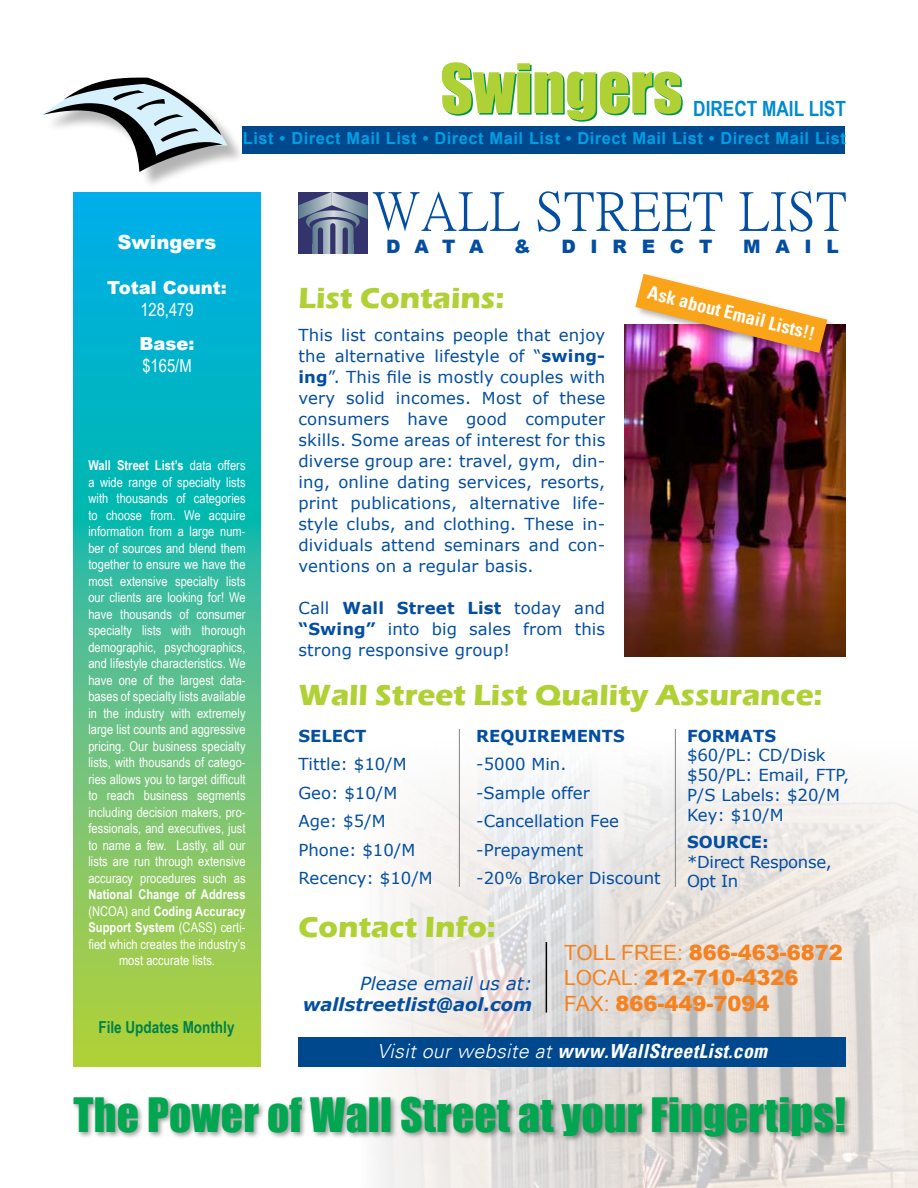
<style>
.page{position:relative;width:918px;height:1188px;background:#fff}
.page>*{position:absolute;margin:0;border:0;box-sizing:border-box;transform-origin:0 0}
.t1{font:63px "Impact";color:#009449}
.t2{font:53.85px "P Ming Li U";letter-spacing:.01em;color:#034ea2}
.t3{font:43.5px "Impact";letter-spacing:.005em;color:#00a650}
.t4{font:700 30px "Eras ITC";color:#b0d135}
.t5{font:900 21px/25.2px "Arial";color:#f5821f}
.t6{font:700 21px "Arial Narrow";color:#008ad0}
.t7{font:italic 700 condensed 19.5px "Univers";letter-spacing:.02em;color:#fff}
.t8{font:900 19.5px "Arial";color:#fff}
.t9{font:700 condensed 18.45px "Univers";color:#fff}
.t10{font:900 18.45px "Arial";letter-spacing:.795em;color:#034ea2}
.t11{font:italic 700 18px "Verdana";color:#034ea2}
.t12{font:italic 18px "Verdana";color:#034ea2}
.t13{font:900 18px "Arial";color:#fff}
.t14{font:18px "Arial Narrow";color:#fff}
.t15{font:16.5px/21px "Verdana";color:#034ea2}
.t16{font:700 16.5px "Arial";letter-spacing:.03em;color:#009fe3}
.t17{font:700 16.5px "Verdana";color:#034ea2}
.t18{font:16.5px/19.8px "Verdana";letter-spacing:-.02em;color:#034ea2}
.t19{font:700 16.5px "Arial Narrow";color:#008149}
.t20{font:13.5px/16.5px "Arial Narrow";letter-spacing:.005em;color:#fff;text-align:justify}
.s1{font-weight:700}
.s2{font-weight:400}
.s3{font-weight:300;font-stretch:normal}
</style>
<div class="page">
<img style="left:357px;top:740px;width:561px;height:448px">
<div style="left:70px;top:1093px;width:783px;height:51px;background:#000;opacity:.4"></div>
<svg style="left:74px;top:192px;width:187px;height:874px;background:#48be95"></svg>
<hr style="left:546px;top:942px;width:1px;height:70px;background:#000">
<div style="left:298px;top:1037px;width:548px;height:29px;background:#00488e"></div>
<img style="left:625px;top:325px;width:221px;height:332px">
<svg style="left:298px;top:229px;width:70px;height:25px"></svg>
<svg style="left:298px;top:192px;width:70px;height:37px;background:#707c98"></svg>
<svg style="left:313px;top:245px;width:41px;height:9px"></svg>
<div style="left:318px;top:230px;width:5px;height:30px;background:#33346d"></div>
<div style="left:330px;top:226px;width:5px;height:36px;background:#33346d"></div>
<div style="left:343px;top:230px;width:5px;height:30px;background:#33346d"></div>
<div style="left:295px;top:254px;width:77px;height:14px;background:#fff"></div>
<div style="left:45px;top:78px;width:201px;height:113px;background:#000;opacity:.3"></div>
<svg style="left:42px;top:78px;width:186px;height:97px"></svg>
<div style="left:242px;top:126px;width:603px;height:28px;background:#00488e"></div>
<hr style="left:675px;top:729px;width:1px;height:158px;background:#808284">
<hr style="left:459px;top:729px;width:1px;height:158px;background:#808284">
<div style="left:633px;top:272px;width:205px;height:91px;background:#000;opacity:.3"></div>
<img style="left:635px;top:274px;width:192px;height:79px">
<h1 class="t1" style="left:442px;top:41px;width:244px">Swingers</h1>
<h3 class="t6" style="left:693px;top:92px;width:154px">DIRECT MAIL LIST</h3>
<p class="t16" style="left:243px;top:128px;width:604px">List • Direct Mail List • Direct Mail List • Direct Mail List • Direct Mail List</p>
<h2 class="t2" style="left:373px;top:185px;width:476px">WALL STREET LIST</h2>
<h3 class="t8" style="left:117px;top:228px;width:101px">Swingers</h3>
<h3 class="t10" style="left:386px;top:233px;width:99px">DATA</h3>
<h3 class="t10" style="left:514px;top:233px;width:18px">&amp;</h3>
<h3 class="t10" style="left:562px;top:233px;width:152px">DIRECT</h3>
<h3 class="t10" style="left:743px;top:233px;width:97px">MAIL</h3>
<h3 class="t13" style="left:107px;top:275px;width:121px">Total Count:</h3>
<h3 class="t14" style="left:140px;top:296px;width:55px">128,479</h3>
<h3 class="t13" style="left:140px;top:331px;width:57px">Base:</h3>
<h3 class="t14" style="left:142px;top:352px;width:51px">$165/M</h3>
<h3 class="t9" style="left:651px;top:281px;width:173px;rotate:14deg">Ask about Email Lists!!</h3>
<h3 class="t4" style="left:298px;top:280px;width:207px">List Contains:</h3>
<p class="t15" style="left:298px;top:324px;width:308px;text-align:justify">This list contains people that enjoy the alternative lifestyle of “<span class="s1">swing&shy;ing</span>”. This file is mostly couples with very solid incomes. Most of these consumers have good computer skills. Some areas of interest for this diverse group are: travel, gym, din&shy;ing, online dating services, resorts, print publications, alternative life&shy;style clubs, and clothing. These in&shy;dividuals attend seminars and con&shy;ventions on a regular basis.</p>
<p class="t15" style="left:298px;top:597px;width:308px;text-align:justify">Call <span class="s1">Wall Street List</span> today and <span class="s1">“Swing”</span> into big sales from this strong responsive group!</p>
<p class="t20" style="left:88px;top:457px;width:159px"><span class="s1">Wall Street List’s</span> data offers a wide range of specialty lists with thousands of categories to choose from. We acquire information from a large num&shy;ber of sources and blend them together to ensure we have the most extensive specialty lists our clients are looking for! We have thousands of consumer specialty lists with thorough demographic, psychographics, and lifestyle characteristics. We have one of the largest data&shy;bases of specialty lists available in the industry with extremely large list counts and aggressive pricing. Our business specialty lists, with thousands of catego&shy;ries allows you to target difficult to reach business segments including decision makers, pro&shy;fessionals, and executives, just to name a few. Lastly, all our lists are run through extensive accuracy procedures such as</p>
<p class="t20" style="left:88px;top:886px;width:159px;text-align:center"><span class="s1">National Change of Address </span>(NCOA) and <span class="s1">Coding Accuracy<br>Support System</span> (CASS) certi&shy;fied which creates the industry’s most accurate lists.</p>
<h3 class="t4" style="left:298px;top:678px;width:525px">Wall Street List Quality Assurance:</h3>
<p class="t17" style="left:476px;top:725px;width:150px">REQUIREMENTS</p>
<p class="t15" style="left:476px;top:749px;width:186px;line-height:28.5px">-5000 Min.<br>-Sample offer -Cancellation Fee -Prepayment<br>-20% Broker Discount</p>
<p class="t17" style="left:687px;top:725px;width:91px">FORMATS</p>
<p class="t15" style="left:687px;top:745px;width:164px;line-height:19.8px">$60/PL: CD/Disk $50/PL: Email, FTP,<br>P/S Labels: $20/M<br>Key: $10/M</p>
<p class="t17" style="left:687px;top:831px;width:83px">SOURCE:</p>
<p class="t18" style="left:687px;top:851px;width:146px">*Direct Response,<br>Opt In</p>
<p class="t17" style="left:298px;top:725px;width:69px">SELECT</p>
<p class="t15" style="left:298px;top:749px;width:136px;line-height:28.5px">Tittle: $10/M<br>Geo: $10/M<br>Age: $5/M<br>Phone: $10/M<br>Recency: $10/M</p>
<h3 class="t4" style="left:298px;top:910px;width:199px">Contact Info:</h3>
<h3 class="t5" style="left:564px;top:940px;width:280px"><span class="s2">TOLL FREE:</span> 866-463-6872<br><span class="s2">LOCAL:</span> 212-710-4326<br><span class="s2">FAX:</span> 866-449-7094</h3>
<h3 class="t7" style="left:377px;top:1039px;width:392px"><span class="s3">Visit our website at</span> www.WallStreetList.com</h3>
<h3 class="t12" style="left:360px;top:972px;width:174px">Please email us at:</h3>
<h3 class="t11" style="left:303px;top:993px;width:231px">wallstreetlist@aol.com</h3>
<p class="t19" style="left:98px;top:1014px;width:138px">File Updates Monthly</p>
<h3 class="t3" style="left:74px;top:1081px;width:774px">The Power of Wall Street at your Fingertips!</h3>
</div>
